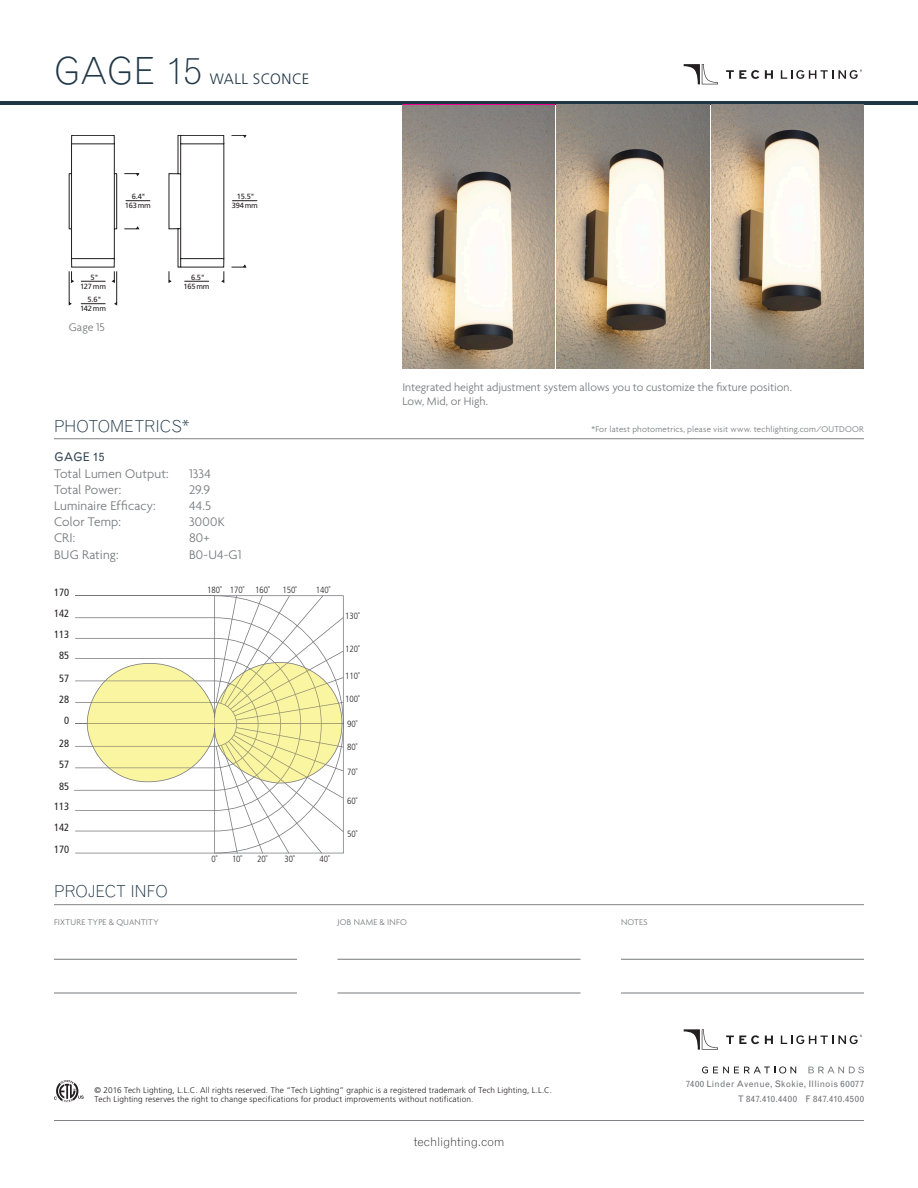
<style>
.page{position:relative;width:918px;height:1188px;background:#fff}
.page>*{position:absolute;margin:0;border:0;box-sizing:border-box;transform-origin:0 0}
.t1{font:300 37.5px "Grotesque";letter-spacing:-.015em;color:#203746}
.Spec_Header{font:300 16.5px "Grotesque";letter-spacing:-.02em;color:#203746}
.t2{font:300 15px "Frutiger";letter-spacing:.025em;color:#203746}
.Photometrics{font:300 13.5px "Agenda";letter-spacing:.005em;color:#76787b}
.t3{font:300 12px/14.4px "Agenda";letter-spacing:-.005em;color:#76787b}
.t4{font:300 12px "Grotesque";letter-spacing:-.01em;color:#231f20}
.Photometric_Lead-In{font:12px "Grotesque";letter-spacing:-.01em;color:#354856}
.t5{font:condensed 10.5px/20.7px "Frutiger";color:#231f20;text-align:center}
.t6{font:300 9px "Agenda";letter-spacing:.02em;color:#76787b}
.t7{font:300 condensed 9px "Frutiger";color:#231f20}
.t8{font:9px/14.4px "Grotesque";letter-spacing:.03em;color:#717275;text-align:right}
.t9{font:300 8.25px/9px "Frutiger";letter-spacing:.015em;color:#231f20}
.t10{font:7.5px/9px "Frutiger";letter-spacing:-.03em;color:#231f20;text-align:center}
</style>
<div class="page">
<svg style="left:726px;top:70px;width:33px;height:9px"></svg>
<svg style="left:765px;top:70px;width:8px;height:9px"></svg>
<svg style="left:781px;top:70px;width:81px;height:9px"></svg>
<svg style="left:684px;top:64px;width:34px;height:20px"></svg>
<hr style="left:0;top:101px;width:918px;height:4px;background:#203746">
<svg style="left:726px;top:1035px;width:33px;height:9px"></svg>
<svg style="left:765px;top:1036px;width:8px;height:8px"></svg>
<svg style="left:781px;top:1035px;width:81px;height:9px"></svg>
<svg style="left:684px;top:1029px;width:34px;height:21px"></svg>
<hr style="left:54px;top:904px;width:810px;height:1px;background:#808285">
<svg style="left:54px;top:1080px;width:30px;height:22px"></svg>
<hr style="left:54px;top:1120px;width:810px;height:1px;background:#808285">
<svg style="left:702px;top:1066px;width:94px;height:8px"></svg>
<svg style="left:808px;top:1067px;width:56px;height:6px"></svg>
<hr style="left:54px;top:959px;width:243px;height:1px;background:#76787b">
<hr style="left:54px;top:993px;width:243px;height:1px;background:#76787b">
<hr style="left:338px;top:959px;width:242px;height:1px;background:#76787b">
<hr style="left:338px;top:993px;width:242px;height:1px;background:#76787b">
<hr style="left:621px;top:959px;width:243px;height:1px;background:#76787b">
<hr style="left:621px;top:993px;width:243px;height:1px;background:#76787b">
<img style="left:402px;top:105px;width:153px;height:263px">
<img style="left:712px;top:105px;width:152px;height:263px">
<img style="left:557px;top:105px;width:152px;height:263px">
<svg style="left:168px;top:135px;width:57px;height:148px"></svg>
<svg style="left:231px;top:265px;width:15px;height:3px"></svg>
<svg style="left:231px;top:135px;width:15px;height:3px"></svg>
<svg style="left:232px;top:200px;width:25px;height:1px"></svg>
<svg style="left:69px;top:135px;width:48px;height:170px"></svg>
<svg style="left:124px;top:226px;width:15px;height:3px"></svg>
<svg style="left:124px;top:173px;width:15px;height:3px"></svg>
<svg style="left:126px;top:200px;width:24px;height:1px"></svg>
<svg style="left:74px;top:595px;width:270px;height:258px"></svg>
<hr style="left:54px;top:438px;width:810px;height:1px;background:#808285">
<p class="t1" style="left:54px;top:48px;width:149px">GAGE 15</p>
<p class="t2" style="left:210px;top:70px;width:101px">WALL SCONCE</p>
<p class="t10" style="left:125px;top:192px;width:28px">6.4"<br>163 mm</p>
<p class="t10" style="left:232px;top:192px;width:28px">15.5"<br>394 mm</p>
<p class="t10" style="left:80px;top:272px;width:28px">5"<br>127 mm</p>
<p class="t10" style="left:80px;top:295px;width:28px">5.6"<br>142 mm</p>
<p class="t3" style="left:69px;top:320px;width:38px">Gage 15</p>
<p class="t10" style="left:183px;top:272px;width:28px">6.5"<br>165 mm</p>
<p class="t3" style="left:402px;top:380px;width:391px">Integrated height adjustment system allows you to customize the fixture position.<br>Low, Mid, or High.</p>
<p class="Spec_Header" style="left:54px;top:416px;width:137px">PHOTOMETRICS*</p>
<p class="t6" style="left:591px;top:424px;width:274px">*For latest photometrics, please visit www. techlighting.com/OUTDOOR</p>
<p class="Photometric_Lead-In" style="left:54px;top:450px;width:52px">GAGE 15</p>
<p class="Photometrics" style="left:54px;top:465px;width:116px">Total Lumen Output:</p>
<p class="Photometrics" style="left:189px;top:465px;width:24px">1334</p>
<p class="Photometrics" style="left:54px;top:482px;width:69px">Total Power:</p>
<p class="Photometrics" style="left:189px;top:482px;width:23px">29.9</p>
<p class="Photometrics" style="left:54px;top:498px;width:103px">Luminaire Efficacy:</p>
<p class="Photometrics" style="left:189px;top:498px;width:24px">44.5</p>
<p class="Photometrics" style="left:54px;top:514px;width:68px">Color Temp:</p>
<p class="Photometrics" style="left:189px;top:514px;width:37px">3000K</p>
<p class="Photometrics" style="left:54px;top:530px;width:23px">CRI:</p>
<p class="Photometrics" style="left:189px;top:530px;width:22px">80+</p>
<p class="Photometrics" style="left:54px;top:546px;width:66px">BUG Rating:</p>
<p class="Photometrics" style="left:189px;top:546px;width:54px">B0-U4-G1</p>
<p class="t5" style="left:54px;top:582px;width:17px">170</p>
<p class="t5" style="left:54px;top:624px;width:17px">113<br>85</p>
<p class="t5" style="left:59px;top:667px;width:12px;line-height:21.5px;text-align:left">57<br>28</p>
<p class="t5" style="left:64px;top:710px;width:7px">0</p>
<p class="t5" style="left:59px;top:733px;width:12px;text-align:left">28<br>57</p>
<p class="t5" style="left:54px;top:776px;width:17px">85<br>113<br>142<br>170</p>
<p class="t5" style="left:54px;top:604px;width:17px">142</p>
<p class="t7" style="left:207px;top:585px;width:16px">180˚</p>
<p class="t7" style="left:230px;top:585px;width:41px">170˚ 160˚</p>
<p class="t7" style="left:282px;top:585px;width:16px">150˚</p>
<p class="t7" style="left:316px;top:585px;width:16px">140˚</p>
<p class="t7" style="left:345px;top:610px;width:16px">130˚</p>
<p class="t7" style="left:345px;top:644px;width:16px">120˚</p>
<p class="t7" style="left:345px;top:670px;width:16px">110˚</p>
<p class="t7" style="left:345px;top:694px;width:16px">100˚</p>
<p class="t7" style="left:347px;top:718px;width:12px">90˚</p>
<p class="t7" style="left:347px;top:742px;width:12px">80˚</p>
<p class="t7" style="left:347px;top:766px;width:12px">70˚</p>
<p class="t7" style="left:347px;top:796px;width:12px">60˚</p>
<p class="t7" style="left:347px;top:829px;width:12px">50˚</p>
<p class="t7" style="left:212px;top:853px;width:7px">0˚</p>
<p class="t7" style="left:232px;top:853px;width:12px">10˚</p>
<p class="t7" style="left:257px;top:853px;width:12px">20˚</p>
<p class="t7" style="left:285px;top:853px;width:12px">30˚</p>
<p class="t7" style="left:320px;top:853px;width:12px">40˚</p>
<h2 class="Spec_Header" style="left:54px;top:882px;width:115px">PROJECT INFO</h2>
<p class="t6" style="left:54px;top:917px;width:106px">FIXTURE TYPE &amp; QUANTITY</p>
<p class="t6" style="left:338px;top:917px;width:71px">JOB NAME &amp; INFO</p>
<p class="t6" style="left:621px;top:917px;width:28px">NOTES</p>
<p class="t9" style="left:94px;top:1086px;width:459px">© 2016 Tech Lighting, L.L.C. All rights reserved. The “Tech Lighting” graphic is a registered trademark of Tech Lighting, L.L.C.<br>Tech Lighting reserves the right to change specifications for product improvements without notification.</p>
<h3 class="t4" style="left:414px;top:1134px;width:92px">techlighting.com</h3>
<p class="t8" style="left:686px;top:1077px;width:180px">7400 Linder Avenue, Skokie, Illinois 60077<br>T 847.410.4400 F 847.410.4500</p>
</div>
